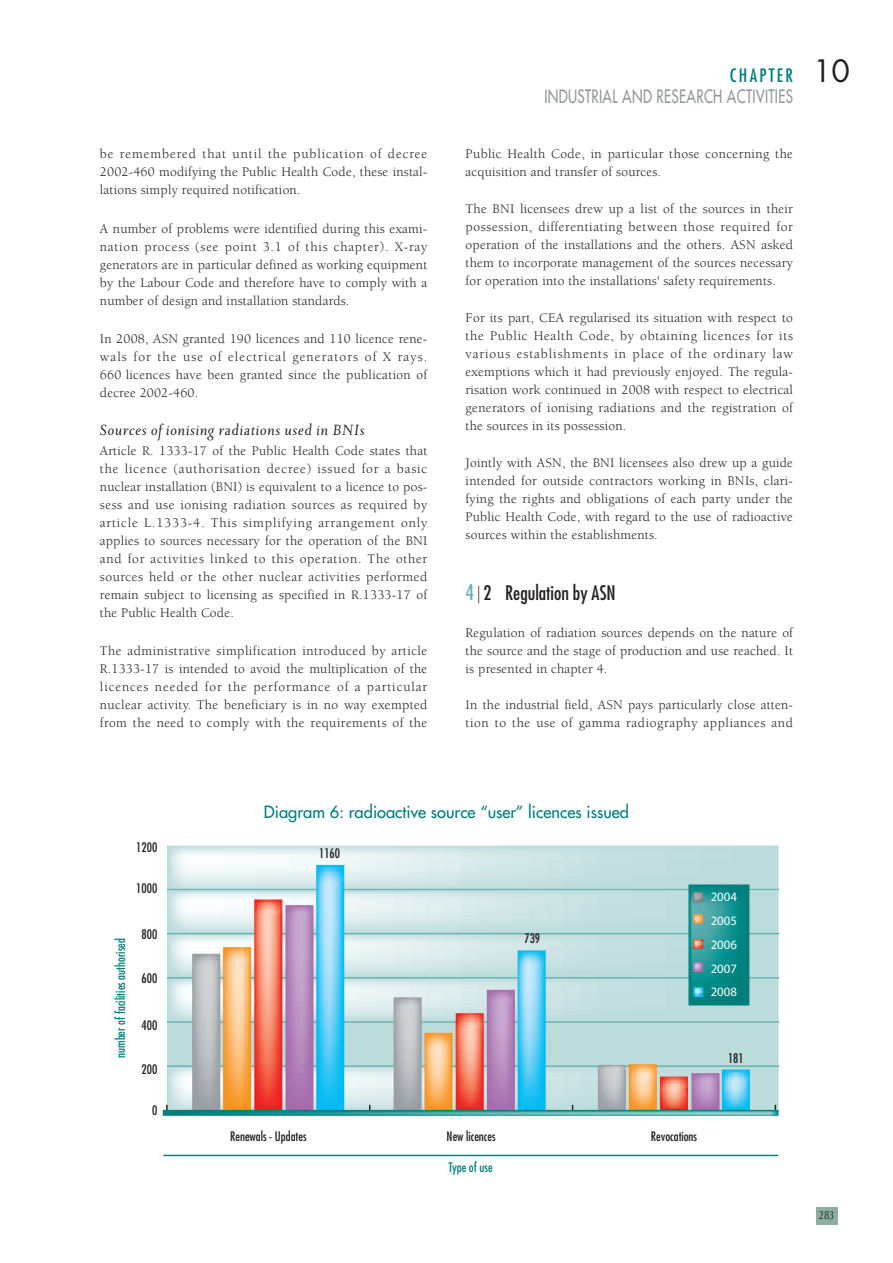
<style>
.page{position:relative;width:893px;height:1263px;background:#fff}
.page>*{position:absolute;margin:0;border:0;box-sizing:border-box;transform-origin:0 0}
.t1{font:30px "Futura";color:#231f20}
.t2{font:condensed 19.5px "Futura";color:#231f20}
.t3{font:italic 18px "Priori Ser Reg";letter-spacing:.025em;color:#231f20}
.t4{font:18px "Futura";letter-spacing:.025em;color:#939598;scale:.75 1}
.t5{font:condensed 18px "Futura";letter-spacing:.13em;color:#007e7a}
.t6{font:16.5px "Futura";color:#007e7a}
.t7{font:13.5px/18px "Berkeley";letter-spacing:.015em;color:#231f20;text-align:justify}
.t8{font:condensed 12.9px "Futura";color:#007e7a}
.t9{font:condensed 12.75px "Futura";color:#231f20}
.t10{font:12.75px/24px "Myriad";color:#fff;text-align:justify}
.t11{font:condensed 12.75px "Futura";color:#007e7a}
.t12{font:12px "Optima";color:#231f20;scale:.8 1}
.s1{font-size:21px;color:#67b1b2}
</style>
<div class="page">
<div style="left:816px;top:1208px;width:22px;height:17px;background:#8baea1"></div>
<hr style="left:163px;top:1155px;width:615px;height:1px;background:#007e7a">
<svg style="left:163px;top:845px;width:616px;height:271px;background:#b9cacc"></svg>
<p class="t7" style="left:100px;top:146px;width:329px">be remembered that until the publication of decree 2002-460 modifying the Public Health Code, these instal&shy;lations simply required notification.</p>
<p class="t7" style="left:100px;top:220px;width:329px">A number of problems were identified during this exami&shy;nation process (see point 3.1 of this chapter). X-ray generators are in particular defined as working equipment by the Labour Code and therefore have to comply with a number of design and installation standards.</p>
<p class="t7" style="left:100px;top:331px;width:329px">In 2008, ASN granted 190 licences and 110 licence rene&shy;wals for the use of electrical generators of X rays.<br>660 licences have been granted since the publication of decree 2002-460.</p>
<h3 class="t3" style="left:100px;top:418px;width:266px">Sources of ionising radiations used in BNIs</h3>
<p class="t7" style="left:100px;top:443px;width:329px">Article R. 1333-17 of the Public Health Code states that the licence (authorisation decree) issued for a basic nuclear installation (BNI) is equivalent to a licence to pos&shy;sess and use ionising radiation sources as required by article L.1333-4. This simplifying arrangement only applies to sources necessary for the operation of the BNI and for activities linked to this operation. The other sources held or the other nuclear activities performed remain subject to licensing as specified in R.1333-17 of the Public Health Code.</p>
<p class="t7" style="left:100px;top:643px;width:329px">The administrative simplification introduced by article R.1333-17 is intended to avoid the multiplication of the licences needed for the performance of a particular nuclear activity. The beneficiary is in no way exempted from the need to comply with the requirements of the</p>
<h3 class="t5" style="left:730px;top:67px;width:65px">CHAPTER</h3>
<h3 class="t4" style="left:544px;top:87px;width:333px">INDUSTRIAL AND RESEARCH ACTIVITIES</h3>
<p class="t7" style="left:466px;top:146px;width:329px">Public Health Code, in particular those concerning the acquisition and transfer of sources.</p>
<p class="t7" style="left:466px;top:201px;width:329px">The BNI licensees drew up a list of the sources in their possession, differentiating between those required for operation of the installations and the others. ASN asked them to incorporate management of the sources necessary for operation into the installations' safety requirements.</p>
<p class="t7" style="left:466px;top:310px;width:329px">For its part, CEA regularised its situation with respect to the Public Health Code, by obtaining licences for its various establishments in place of the ordinary law exemptions which it had previously enjoyed. The regula&shy;risation work continued in 2008 with respect to electrical generators of ionising radiations and the registration of the sources in its possession.</p>
<p class="t7" style="left:466px;top:454px;width:329px">Jointly with ASN, the BNI licensees also drew up a guide intended for outside contractors working in BNIs, clari&shy;fying the rights and obligations of each party under the Public Health Code, with regard to the use of radioactive sources within the establishments.</p>
<h2 class="t2" style="left:466px;top:584px;width:152px"><span class="s1">4</span> ⎮ 2 Regulation by ASN</h2>
<p class="t7" style="left:466px;top:625px;width:329px">Regulation of radiation sources depends on the nature of the source and the stage of production and use reached. It is presented in chapter 4.</p>
<p class="t7" style="left:466px;top:697px;width:329px">In the industrial field, ASN pays particularly close atten&shy;tion to the use of gamma radiography appliances and</p>
<h1 class="t1" style="left:813px;top:57px;width:38px">10</h1>
<p class="t9" style="left:136px;top:842px;width:23px">1200</p>
<p class="t9" style="left:136px;top:882px;width:23px">1000</p>
<p class="t8" style="left:114px;top:1058px;width:121px;rotate:-90deg">number of facilities authorised</p>
<p class="t9" style="left:142px;top:928px;width:17px">800</p>
<p class="t9" style="left:142px;top:972px;width:17px">600</p>
<p class="t9" style="left:142px;top:1019px;width:17px">400</p>
<p class="t9" style="left:142px;top:1063px;width:17px">200</p>
<p class="t9" style="left:152px;top:1104px;width:7px">0</p>
<p class="t6" style="left:264px;top:804px;width:367px">Diagram 6: radioactive source “user” licences issued</p>
<p class="t9" style="left:319px;top:847px;width:23px">1160</p>
<p class="t9" style="left:524px;top:932px;width:17px">739</p>
<p class="t10" style="left:711px;top:885px;width:28px">2004<br>2005<br>2006<br>2007<br>2008</p>
<p class="t9" style="left:728px;top:1052px;width:17px">181</p>
<p class="t9" style="left:230px;top:1130px;width:78px">Renewals - Updates</p>
<p class="t9" style="left:447px;top:1130px;width:51px">New licences</p>
<p class="t9" style="left:651px;top:1130px;width:48px">Revocations</p>
<p class="t11" style="left:448px;top:1161px;width:46px">Type of use</p>
<p class="t12" style="left:819px;top:1210px;width:21px">283</p>
</div>
